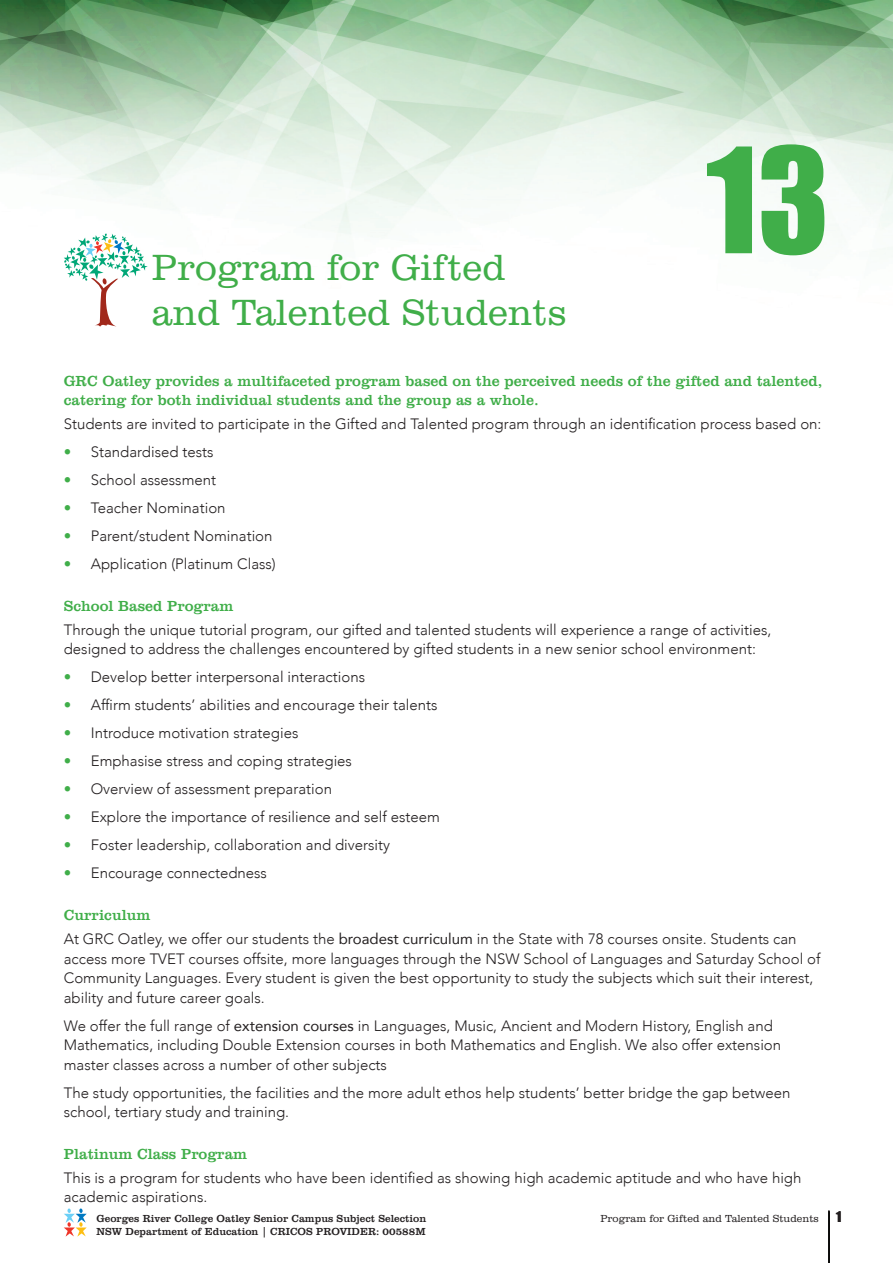
<style>
.page{position:relative;width:893px;height:1263px;background:#fff}
.page>*{position:absolute;margin:0;border:0;box-sizing:border-box;transform-origin:0 0}
.t1{font:135px "Impact";color:#40ae49}
.t2{font:300 37.5px "Clarendon BT";color:#40ae49}
.t3{font:300 15px/19.5px "Avenir";color:#231f20}
.t4{font:15px/18.8px "Clarendon BT";color:#40ae49}
.t5{font:13.5px "Impact";color:#231f20}
.t6{font:10.5px/12.6px "Clarendon BT";color:#231f20}
.t7{font:300 10.5px "Clarendon BT";color:#231f20}
.s1{color:#40ae49}
.s2{font-weight:400}
</style>
<div class="page">
<img style="left:0;top:0;width:893px;height:249px">
<svg style="left:64px;top:1208px;width:23px;height:28px"></svg>
<svg style="left:64px;top:233px;width:84px;height:94px"></svg>
<hr style="left:828px;top:1210px;width:2px;height:53px;background:#231f20">
<hr style="left:828px;top:1211px;width:2px;height:52px;background:#040503">
<h2 class="t2" style="left:152px;top:245px;width:355px">Program for Gifted</h2>
<h2 class="t2" style="left:152px;top:290px;width:416px">and Talented Students</h2>
<h1 class="t1" style="left:706px;top:96px;width:124px">13</h1>
<p class="t4" style="left:64px;top:371px;width:760px">GRC Oatley provides a multifaceted program based on the perceived needs of the gifted and talented, catering for both individual students and the group as a whole.</p>
<p class="t3" style="left:64px;top:414px;width:759px">Students are invited to participate in the Gifted and Talented program through an identification process based on:</p>
<p class="t3" style="left:64px;top:442px;width:151px"><span class="s1">•</span> Standardised tests</p>
<p class="t3" style="left:64px;top:470px;width:154px"><span class="s1">•</span> School assessment</p>
<p class="t3" style="left:64px;top:498px;width:163px"><span class="s1">•</span> Teacher Nomination</p>
<p class="t3" style="left:64px;top:526px;width:210px"><span class="s1">•</span> Parent/student Nomination</p>
<p class="t3" style="left:64px;top:554px;width:214px"><span class="s1">•</span> Application (Platinum Class)</p>
<p class="t4" style="left:64px;top:596px;width:171px">School Based Program</p>
<p class="t3" style="left:64px;top:620px;width:709px">Through the unique tutorial program, our gifted and talented students will experience a range of activities, designed to address the challenges encountered by gifted students in a new senior school environment:</p>
<p class="t3" style="left:64px;top:667px;width:303px"><span class="s1">•</span> Develop better interpersonal interactions</p>
<p class="t3" style="left:64px;top:695px;width:375px"><span class="s1">•</span> Affirm students’ abilities and encourage their talents</p>
<p class="t3" style="left:64px;top:723px;width:236px"><span class="s1">•</span> Introduce motivation strategies</p>
<p class="t3" style="left:64px;top:751px;width:290px"><span class="s1">•</span> Emphasise stress and coping strategies</p>
<p class="t3" style="left:64px;top:779px;width:270px"><span class="s1">•</span> Overview of assessment preparation</p>
<p class="t3" style="left:64px;top:807px;width:378px"><span class="s1">•</span> Explore the importance of resilience and self esteem</p>
<p class="t3" style="left:64px;top:835px;width:328px"><span class="s1">•</span> Foster leadership, collaboration and diversity</p>
<p class="t3" style="left:64px;top:863px;width:205px"><span class="s1">•</span> Encourage connectedness</p>
<p class="t4" style="left:64px;top:905px;width:88px">Curriculum</p>
<p class="t3" style="left:64px;top:929px;width:758px">At GRC Oatley, we offer our students the <span class="s2">broadest curriculum</span> in the State with 78 courses onsite. Students can access more TVET courses offsite, more languages through the NSW School of Languages and Saturday School of Community Languages. Every student is given the best opportunity to study the subjects which suit their interest, ability and future career goals.</p>
<p class="t3" style="left:64px;top:1016px;width:719px">We offer the full range of <span class="s2">extension courses</span> in Languages, Music, Ancient and Modern History, English and<br>Mathematics, including Double Extension courses in both Mathematics and English. We also offer extension master classes across a number of other subjects</p>
<p class="t3" style="left:64px;top:1083px;width:728px">The study opportunities, the facilities and the more adult ethos help students’ better bridge the gap between school, tertiary study and training.</p>
<p class="t4" style="left:64px;top:1144px;width:185px">Platinum Class Program</p>
<p class="t3" style="left:64px;top:1168px;width:739px">This is a program for students who have been identified as showing high academic aptitude and who have high academic aspirations.</p>
<p class="t6" style="left:97px;top:1212px;width:331px">Georges River College Oatley Senior Campus Subject Selection<br>NSW Department of Education | CRICOS PROVIDER: 00588M</p>
<p class="t7" style="left:600px;top:1212px;width:220px">Program for Gifted and Talented Students</p>
<p class="t5" style="left:836px;top:1206px;width:7px">1</p>
</div>
